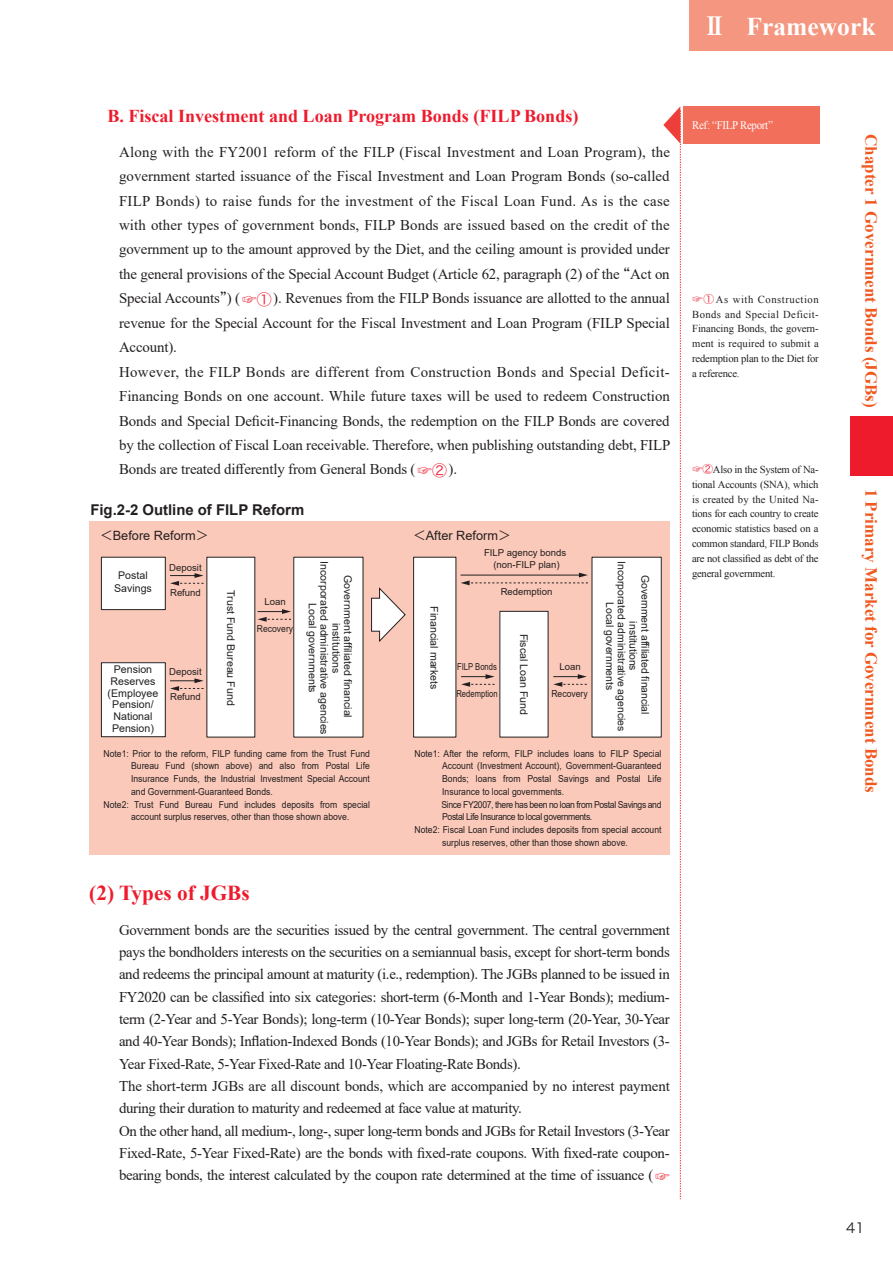
<style>
.page{position:relative;width:893px;height:1263px;background:#fff}
.page>*{position:absolute;margin:0;border:0;box-sizing:border-box;transform-origin:0 0}
.t1{font:700 25.5px "Times New Roman";color:#fff}
.t2{font:700 21.3px "Times New Roman";color:#ee1b2d}
.t3{font:700 18px "Times New Roman";color:#ee1b2d}
.t4{font:700 16.95px "Times New Roman";color:#f15921}
.t5{font:14.85px/24.5px "Times New Roman";letter-spacing:-.01em;color:#231f20}
.t6{font:700 14.85px "Arial";color:#231f20}
.t7{font:13.8px "Hira Kaku Pro N W3";color:#231f20}
.t8{font:12.75px "Arial";color:#231f20}
.t9{font:11.7px "Times New Roman";letter-spacing:-.025em;color:#fff;scale:.93 1}
.t10{font:10.65px/14.9px "Times New Roman";letter-spacing:-.02em;color:#231f20;text-align:justify}
.t11{font:10.65px/11.7px "Arial";color:#231f20;text-align:center}
.t12{font:9.6px "Arial";color:#231f20;scale:.9 1}
.t13{font:9.6px "Arial";letter-spacing:-.04em;color:#231f20;scale:.9 1}
.t14{font:9.6px/11.7px "Arial";color:#231f20;text-align:center}
.t15{font:9.6px "Arial";color:#231f20;scale:.8 1}
.s1{font-family:"Midashi Min Pro MA31";font-weight:400}
.s2{font-family:"Hira Min Pro W3"}
.s3{font-family:"Hira Kaku Pro N W3";color:#ee1b2d}
.s4{font-family:"Koz Go Pro"}
.s5{font-family:"Hira Kaku Pro N W3";color:#ee1a2e}
</style>
<div class="page">
<div style="left:689px;top:0;width:204px;height:51px;background:#f59680"></div>
<div style="left:850px;top:416px;width:43px;height:60px;background:#ee1b2d"></div>
<svg style="left:663px;top:106px;width:18px;height:1093px"></svg>
<div style="left:684px;top:106px;width:136px;height:38px;background:#f26f5b"></div>
<div style="left:89px;top:521px;width:581px;height:334px;background:#fbc9b9"></div>
<div style="left:294px;top:557px;width:69px;height:180px;background:#fff"></div>
<div style="left:293px;top:557px;width:70px;height:180px;border:1px solid #231f20"></div>
<div style="left:500px;top:611px;width:48px;height:126px;background:#fff"></div>
<div style="left:592px;top:557px;width:69px;height:180px;background:#fff"></div>
<div style="left:592px;top:557px;width:70px;height:180px;border:1px solid #231f20"></div>
<svg style="left:170px;top:573px;width:34px;height:13px"></svg>
<svg style="left:170px;top:678px;width:34px;height:13px"></svg>
<svg style="left:258px;top:609px;width:33px;height:13px"></svg>
<svg style="left:461px;top:674px;width:34px;height:13px"></svg>
<svg style="left:553px;top:674px;width:34px;height:13px"></svg>
<svg style="left:461px;top:573px;width:127px;height:12px"></svg>
<svg style="left:371px;top:587px;width:35px;height:55px"></svg>
<div style="left:101px;top:557px;width:64px;height:53px;background:#fff"></div>
<div style="left:101px;top:557px;width:65px;height:53px;border:1px solid #231f20"></div>
<div style="left:101px;top:663px;width:64px;height:74px;background:#fff"></div>
<div style="left:101px;top:662px;width:65px;height:75px;border:1px solid #231f20"></div>
<div style="left:414px;top:557px;width:42px;height:180px;background:#fff"></div>
<div style="left:413px;top:557px;width:43px;height:180px;border:1px solid #231f20"></div>
<div style="left:207px;top:557px;width:48px;height:180px;background:#fff"></div>
<h1 class="t1" style="left:702px;top:8px;width:175px"><span class="s1">Ⅱ</span> Framework</h1>
<p class="t3" style="left:107px;top:103px;width:473px">B. Fiscal Investment and Loan Program Bonds (FILP Bonds)</p>
<p class="t5" style="left:119px;top:139px;width:553px">Along with the FY2001 reform of the FILP (Fiscal Investment and Loan Program), the government started issuance of the Fiscal Investment and Loan Program Bonds (so-called FILP Bonds) to raise funds for the investment of the Fiscal Loan Fund. As is the case with other types of government bonds, FILP Bonds are issued based on the credit of the government up to the amount approved by the Diet, and the ceiling amount is provided under the general provisions of the Special Account Budget (Article 62, paragraph (2) of the <span class="s2">“</span>Act on Special Accounts<span class="s2">”</span>) (<span class="s3">☞①</span>). Revenues from the FILP Bonds issuance are allotted to the annual revenue for the Special Account for the Fiscal Investment and Loan Program (FILP Special Account).<br>However, the FILP Bonds are different from Construction Bonds and Special Deficit-Financing Bonds on one account. While future taxes will be used to redeem Construction Bonds and Special Deficit-Financing Bonds, the redemption on the FILP Bonds are covered by the collection of Fiscal Loan receivable. Therefore, when publishing outstanding debt, FILP Bonds are treated differently from General Bonds (<span class="s3">☞②</span>).</p>
<p class="t6" style="left:90px;top:499px;width:215px">Fig.2-2 Outline of FILP Reform</p>
<p class="t8" style="left:100px;top:527px;width:110px"><span class="s4">＜</span>Before Reform<span class="s4">＞</span></p>
<p class="t8" style="left:413px;top:527px;width:99px"><span class="s4">＜</span>After Reform<span class="s4">＞</span></p>
<p class="t11" style="left:114px;top:569px;width:39px;line-height:12.8px">Postal<br>Savings</p>
<p class="t14" style="left:169px;top:562px;width:34px">Deposit</p>
<p class="t14" style="left:170px;top:587px;width:32px">Refund</p>
<p class="t11" style="left:108px;top:664px;width:52px">Pension<br>Reserves (Employee<br>Pension/<br>National<br>Pension)</p>
<p class="t14" style="left:169px;top:666px;width:34px">Deposit</p>
<p class="t14" style="left:170px;top:691px;width:32px">Refund</p>
<p class="t11" style="left:237px;top:590px;width:117px;rotate:90deg">Trust Fund Bureau Fund</p>
<p class="t14" style="left:264px;top:596px;width:23px">Loan</p>
<p class="t12" style="left:257px;top:622px;width:42px">Recovery</p>
<p class="t11" style="left:354px;top:561px;width:175px;rotate:90deg">Government affiliated financial institutions<br>Incorporated administrative agencies<br>Local governments</p>
<p class="t11" style="left:440px;top:606px;width:85px;rotate:90deg">Financial markets</p>
<p class="t14" style="left:484px;top:547px;width:84px">FILP agency bonds (non-FILP plan)</p>
<p class="t14" style="left:501px;top:586px;width:53px">Redemption</p>
<p class="t11" style="left:530px;top:634px;width:83px;rotate:90deg">Fiscal Loan Fund</p>
<p class="t15" style="left:457px;top:660px;width:51px">FILP Bonds</p>
<p class="t14" style="left:559px;top:661px;width:23px">Loan</p>
<p class="t15" style="left:456px;top:687px;width:53px">Redemption</p>
<p class="t12" style="left:551px;top:687px;width:42px">Recovery</p>
<p class="t11" style="left:651px;top:561px;width:172px;rotate:90deg">Government affiliated financial institutions<br>Incorporated administrative agencies<br>Local governments</p>
<p class="t12" style="left:103px;top:747px;width:298px">Note1: Prior to the reform, FILP funding came from the Trust Fund</p>
<p class="t12" style="left:131px;top:759px;width:267px">Bureau Fund (shown above) and also from Postal Life</p>
<p class="t12" style="left:131px;top:772px;width:267px">Insurance Funds, the Industrial Investment Special Account</p>
<p class="t12" style="left:131px;top:785px;width:159px">and Government-Guaranteed Bonds.</p>
<p class="t12" style="left:103px;top:798px;width:298px">Note2: Trust Fund Bureau Fund includes deposits from special</p>
<p class="t12" style="left:131px;top:810px;width:244px">account surplus reserves, other than those shown above.</p>
<p class="t12" style="left:415px;top:747px;width:276px">Note1: After the reform, FILP includes loans to FILP Special</p>
<p class="t12" style="left:442px;top:759px;width:245px">Account (Investment Account), Government-Guaranteed</p>
<p class="t12" style="left:442px;top:772px;width:245px">Bonds; loans from Postal Savings and Postal Life</p>
<p class="t12" style="left:442px;top:785px;width:137px">Insurance to local governments.</p>
<p class="t13" style="left:441px;top:798px;width:246px">Since FY2007, there has been no loan from Postal Savings and</p>
<p class="t13" style="left:442px;top:810px;width:168px">Postal Life Insurance to local governments.</p>
<p class="t12" style="left:415px;top:823px;width:276px">Note2: Fiscal Loan Fund includes deposits from special account</p>
<p class="t12" style="left:442px;top:836px;width:208px">surplus reserves, other than those shown above.</p>
<h2 class="t2" style="left:89px;top:877px;width:162px">(2) Types of JGBs</h2>
<p class="t5" style="left:119px;top:918px;width:552px;line-height:22.4px">Government bonds are the securities issued by the central government. The central government pays the bondholders interests on the securities on a semiannual basis, except for short-term bonds and redeems the principal amount at maturity (i.e., redemption). The JGBs planned to be issued in FY2020 can be classified into six categories: short-term (6-Month and 1-Year Bonds); medium&shy;term (2-Year and 5-Year Bonds); long-term (10-Year Bonds); super long-term (20-Year, 30-Year and 40-Year Bonds); Inflation-Indexed Bonds (10-Year Bonds); and JGBs for Retail Investors (3- Year Fixed-Rate, 5-Year Fixed-Rate and 10-Year Floating-Rate Bonds).<br>The short-term JGBs are all discount bonds, which are accompanied by no interest payment during their duration to maturity and redeemed at face value at maturity.<br>On the other hand, all medium-, long-, super long-term bonds and JGBs for Retail Investors (3-Year Fixed-Rate, 5-Year Fixed-Rate) are the bonds with fixed-rate coupons. With fixed-rate coupon&shy;bearing bonds, the interest calculated by the coupon rate determined at the time of issuance (<span class="s3">☞</span></p>
<p class="t9" style="left:692px;top:117px;width:88px">Ref: “FILP Report”</p>
<p class="t10" style="left:692px;top:291px;width:128px"><span class="s5">☞①</span> As with Construction Bonds and Special Deficit-Financing Bonds, the govern&shy;ment is required to submit a redemption plan to the Diet for a reference.</p>
<p class="t10" style="left:692px;top:462px;width:128px"><span class="s5">☞②</span>Also in the System of Na&shy;tional Accounts (SNA), which is created by the United Na&shy;tions for each country to create economic statistics based on a common standard, FILP Bonds are not classified as debt of the general government.</p>
<p class="t4" style="left:883px;top:134px;width:275px;rotate:90deg">Chapter 1 Government Bonds (JGBs)</p>
<p class="t4" style="left:883px;top:488px;width:306px;rotate:90deg">1 Primary Market for Government Bonds</p>
<p class="t7" style="left:846px;top:1215px;width:20px">41</p>
</div>
